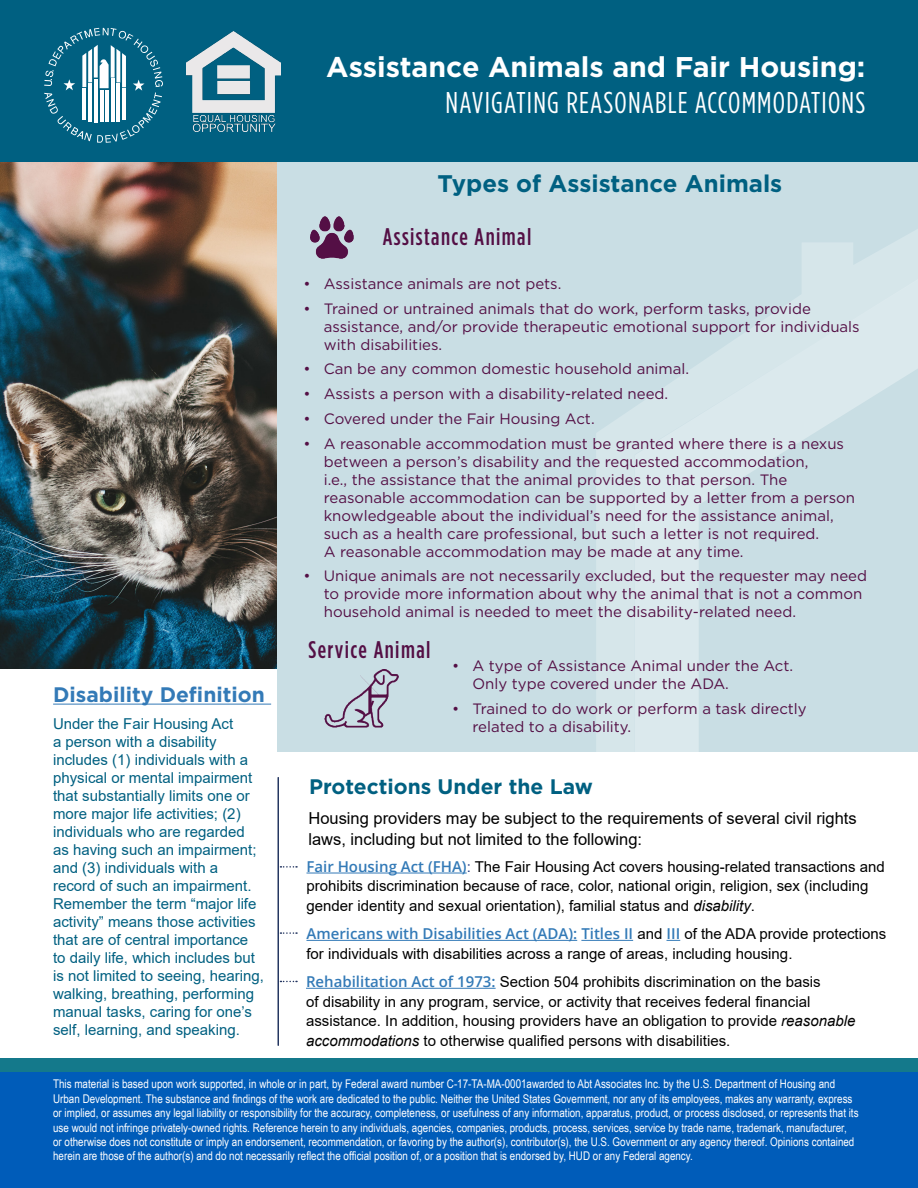
<style>
.page{position:relative;width:918px;height:1188px;background:#fff}
.page>*{position:absolute;margin:0;border:0;box-sizing:border-box;transform-origin:0 0}
.t1{font:condensed 30px "Gotham HTF";letter-spacing:.04em;color:#fff}
.t2{font:700 28.5px "Gotham";color:#fff}
.t3{font:500 condensed 24px "Gotham HTF";letter-spacing:.06em;color:#540f45}
.t4{font:700 24px "Gotham";color:#006081}
.t5{font:700 21px "Gotham";color:#006081}
.t6{font:700 21px "Gotham";color:#337ab7}
.t7{font:16.5px/21px "Arial";color:#000}
.t8{font:15px/18px "Gotham";color:#540f45}
.t9{font:15px/19.5px "Arial";color:#000}
.t10{font:15px/18px "Arial";color:#006081}
.t11{font:12px/14.4px "Arial Narrow";color:#fff}
.s1{font-family:"Open Sans";font-weight:600;color:#337ab7}
.s2{color:#263b82}
.s3{font-style:italic}
</style>
<div class="page">
<div style="left:0;top:0;width:918px;height:162px;background:#006081"></div>
<svg style="left:44px;top:28px;width:119px;height:115px"></svg>
<img style="left:187px;top:31px;width:94px;height:101px">
<img style="left:0;top:162px;width:278px;height:507px">
<div style="left:278px;top:162px;width:640px;height:590px;background:#c9dee4"></div>
<img style="left:310px;top:216px;width:44px;height:43px">
<img style="left:596px;top:229px;width:322px;height:523px">
<hr style="left:306px;top:873px;width:161px;height:1px;background:#337ab7">
<hr style="left:306px;top:988px;width:190px;height:1px;background:#337ab7">
<hr style="left:306px;top:940px;width:271px;height:1px;background:#337ab7">
<hr style="left:581px;top:940px;width:52px;height:1px;background:#337ab7">
<svg style="left:667px;top:940px;width:13px;height:1px"></svg>
<hr style="left:278px;top:778px;width:1px;height:267px;background:#243661">
<svg style="left:280px;top:866px;width:17px;height:2px"></svg>
<svg style="left:280px;top:981px;width:17px;height:1px"></svg>
<svg style="left:280px;top:932px;width:17px;height:2px"></svg>
<div style="left:0;top:1058px;width:918px;height:130px;background:#005cb9"></div>
<div style="left:0;top:1058px;width:918px;height:14px;background:#14798b"></div>
<hr style="left:53px;top:704px;width:218px;height:1px;background:#337ab7">
<img style="left:325px;top:669px;width:73px;height:58px">
<h1 class="t2" style="left:326px;top:48px;width:541px">Assistance Animals and Fair Housing:</h1>
<h1 class="t1" style="left:446px;top:86px;width:421px">NAVIGATING REASONABLE ACCOMMODATIONS</h1>
<h2 class="t4" style="left:437px;top:168px;width:346px">Types of Assistance Animals</h2>
<h3 class="t3" style="left:383px;top:223px;width:150px">Assistance Animal</h3>
<p class="t8" style="left:304px;top:274px;width:259px">• Assistance animals are not pets.</p>
<p class="t8" style="left:324px;top:299px;width:537px;text-indent:-20px">• Trained or untrained animals that do work, perform tasks, provide assistance, and/or provide therapeutic emotional support for individuals with disabilities.</p>
<p class="t8" style="left:304px;top:360px;width:387px">• Can be any common domestic household animal.</p>
<p class="t8" style="left:304px;top:385px;width:366px">• Assists a person with a disability-related need.</p>
<p class="t8" style="left:304px;top:409px;width:293px">• Covered under the Fair Housing Act.</p>
<p class="t8" style="left:324px;top:434px;width:533px;text-indent:-20px">• A reasonable accommodation must be granted where there is a nexus between a person’s disability and the requested accommodation,<br>i.e., the assistance that the animal provides to that person. The reasonable accommodation can be supported by a letter from a person knowledgeable about the individual’s need for the assistance animal, such as a health care professional, but such a letter is not required.<br>A reasonable accommodation may be made at any time.</p>
<p class="t8" style="left:324px;top:567px;width:545px;text-indent:-20px">• Unique animals are not necessarily excluded, but the requester may need to provide more information about why the animal that is not a common household animal is needed to meet the disability-related need.</p>
<h3 class="t3" style="left:308px;top:636px;width:124px">Service Animal</h3>
<p class="t8" style="left:473px;top:656px;width:322px;text-indent:-20px">• A type of Assistance Animal under the Act.<br>Only type covered under the ADA.</p>
<p class="t8" style="left:473px;top:699px;width:336px;text-indent:-20px">• Trained to do work or perform a task directly related to a disability.</p>
<h2 class="t6" style="left:53px;top:681px;width:213px">Disability Definition</h2>
<p class="t10" style="left:53px;top:714px;width:212px">Under the Fair Housing Act<br>a person with a disability includes (1) individuals with a physical or mental impairment that substantially limits one or more major life activities; (2) individuals who are regarded as having such an impairment; and (3) individuals with a record of such an impairment.<br>Remember the term “major life activity” means those activities that are of central importance to daily life, which includes but is not limited to seeing, hearing, walking, breathing, performing manual tasks, caring for one’s self, learning, and speaking.</p>
<h2 class="t5" style="left:309px;top:772px;width:285px">Protections Under the Law</h2>
<p class="t7" style="left:308px;top:808px;width:550px">Housing providers may be subject to the requirements of several civil rights laws, including but not limited to the following:</p>
<p class="t9" style="left:306px;top:857px;width:580px"><span class="s1">Fair Housing Act (FHA)</span><span class="s2">:</span> The Fair Housing Act covers housing-related transactions and prohibits discrimination because of race, color, national origin, religion, sex (including gender identity and sexual orientation), familial status and <span class="s3">disability</span>.</p>
<p class="t9" style="left:306px;top:924px;width:581px"><span class="s1">Americans with Disabilities Act (ADA): Titles II</span> and <span class="s1">III</span> of the ADA provide protections for individuals with disabilities across a range of areas, including housing.</p>
<p class="t9" style="left:306px;top:972px;width:551px"><span class="s1">Rehabilitation Act of 1973:</span> Section 504 prohibits discrimination on the basis<br>of disability in any program, service, or activity that receives federal financial assistance. In addition, housing providers have an obligation to provide <span class="s3">reasonable accommodations</span> to otherwise qualified persons with disabilities.</p>
<p class="t11" style="left:53px;top:1077px;width:807px">This material is based upon work supported, in whole or in part, by Federal award number C-17-TA-MA-0001awarded to Abt Associates Inc. by the U.S. Department of Housing and Urban Development. The substance and findings of the work are dedicated to the public. Neither the United States Government, nor any of its employees, makes any warranty, express or implied, or assumes any legal liability or responsibility for the accuracy, completeness, or usefulness of any information, apparatus, product, or process disclosed, or represents that its use would not infringe privately-owned rights. Reference herein to any individuals, agencies, companies, products, process, services, service by trade name, trademark, manufacturer,<br>or otherwise does not constitute or imply an endorsement, recommendation, or favoring by the author(s), contributor(s), the U.S. Government or any agency thereof. Opinions contained herein are those of the author(s) and do not necessarily reflect the official position of, or a position that is endorsed by, HUD or any Federal agency.</p>
</div>
